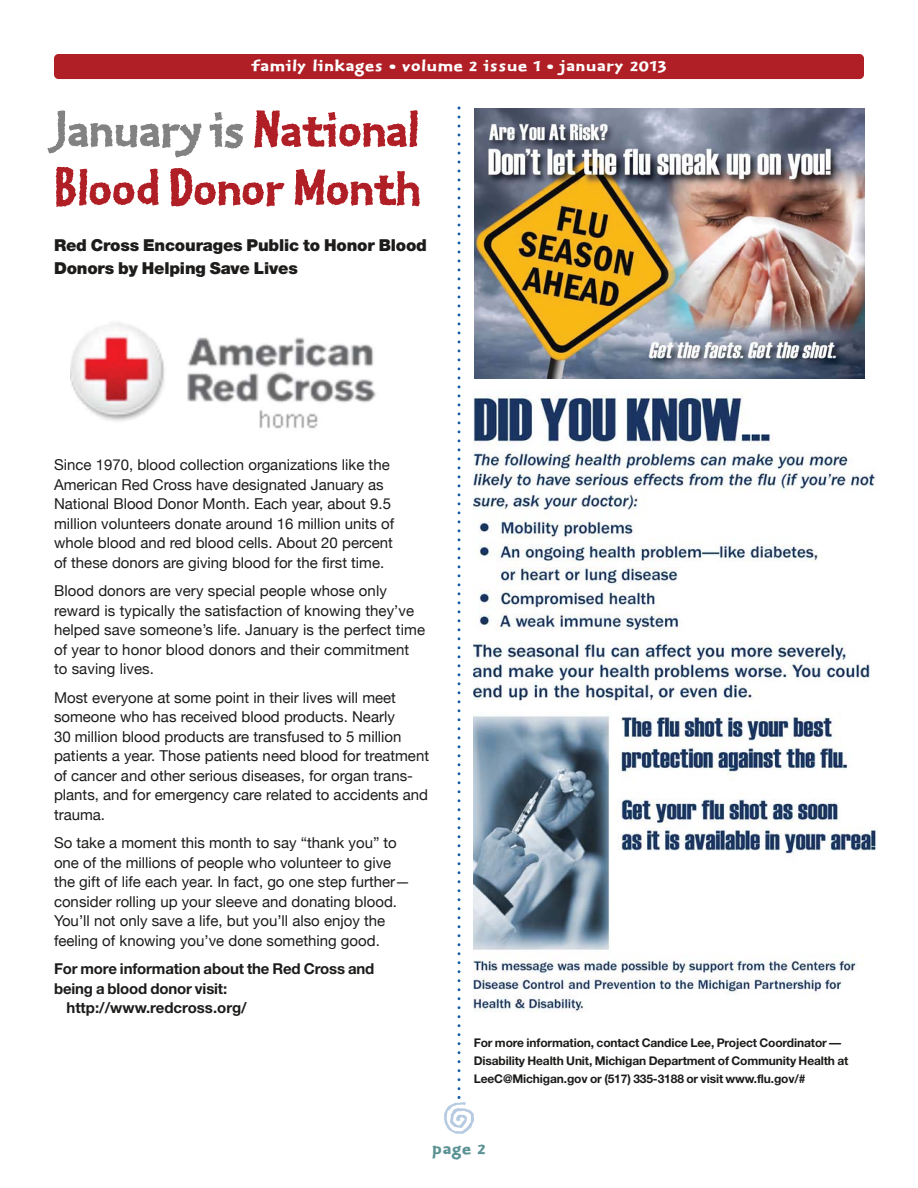
<style>
.page{position:relative;width:918px;height:1188px;background:#fff}
.page>*{position:absolute;margin:0;border:0;box-sizing:border-box;transform-origin:0 0}
.t1{font:54px/58.5px "Kosmik Bold Two";letter-spacing:-.01em;color:#af1f25;scale:1.2 1}
.t2{font:52.2px "Kosmik Glyphs";color:#b6cbe1;scale:1.1 1}
.t3{font:18px "Kosmik Bold One";letter-spacing:.03em;color:#fff;scale:1.4 1}
.t4{font:18px "Kosmik Bold One";color:#5a9193;scale:1.4 1}
.t5{font:900 16.5px/22.5px "Helvetica Neue";letter-spacing:-.01em;color:#1d1c1b}
.t6{font:15px/19.5px "Helvetica Neue";color:#1d1c1b}
.t7{font:700 15px/19.5px "Helvetica Neue";letter-spacing:-.01em;color:#1d1c1b}
.t8{font:700 12px/18px "Helvetica Neue";letter-spacing:-.01em;color:#1d1c1b}
.s1{font-size:12px}
.s2{color:#838282}
</style>
<div class="page">
<svg style="left:458px;top:106px;width:3px;height:993px"></svg>
<div style="left:54px;top:54px;width:810px;height:25px;background:#af1f25;border-radius:5px"></div>
<img style="left:70px;top:322px;width:306px;height:107px">
<img style="left:474px;top:108px;width:390px;height:270px">
<img style="left:474px;top:392px;width:402px;height:620px">
<p class="t3" style="left:251px;top:55px;width:298px">family linkages <span class="s1">•</span> volume 2 issue 1 <span class="s1">•</span> january 2013</p>
<h1 class="t1" style="left:54px;top:107px;width:307px"><span class="s2">January is</span> National<br>Blood Donor Month</h1>
<h4 class="t5" style="left:54px;top:235px;width:374px">Red Cross Encourages Public to Honor Blood<br>Donors by Helping Save Lives</h4>
<p class="t6" style="left:54px;top:455px;width:342px">Since 1970, blood collection organizations like the American Red Cross have designated January as National Blood Donor Month. Each year, about 9.5 million volunteers donate around 16 million units of whole blood and red blood cells. About 20 percent of these donors are giving blood for the first time.</p>
<p class="t6" style="left:54px;top:581px;width:373px">Blood donors are very special people whose only reward is typically the satisfaction of knowing they’ve helped save someone’s life. January is the perfect time of year to honor blood donors and their commitment to saving lives.</p>
<p class="t6" style="left:54px;top:687px;width:377px">Most everyone at some point in their lives will meet someone who has received blood products. Nearly<br>30 million blood products are transfused to 5 million patients a year. Those patients need blood for treatment of cancer and other serious diseases, for organ trans - plants, and for emergency care related to accidents and trauma.</p>
<p class="t6" style="left:54px;top:833px;width:358px">So take a moment this month to say “thank you” to one of the millions of people who volunteer to give the gift of life each year. In fact, go one step further— consider rolling up your sleeve and donating blood.<br>You’ll not only save a life, but you’ll also enjoy the feeling of knowing you’ve done something good.</p>
<p class="t7" style="left:54px;top:960px;width:322px">For more information about the Red Cross and being a blood donor visit:</p>
<p class="t7" style="left:66px;top:999px;width:182px">http://www.redcross.org/</p>
<p class="t8" style="left:474px;top:1035px;width:376px">For more information, contact Candice Lee, Project Coordinator —<br>Disability Health Unit, Michigan Department of Community Health at<br>LeeC@Michigan.gov or (517) 335-3188 or visit www.flu.gov/#</p>
<p class="t2" style="left:442px;top:1091px;width:34px">i</p>
<p class="t4" style="left:432px;top:1138px;width:40px">page 2</p>
</div>
